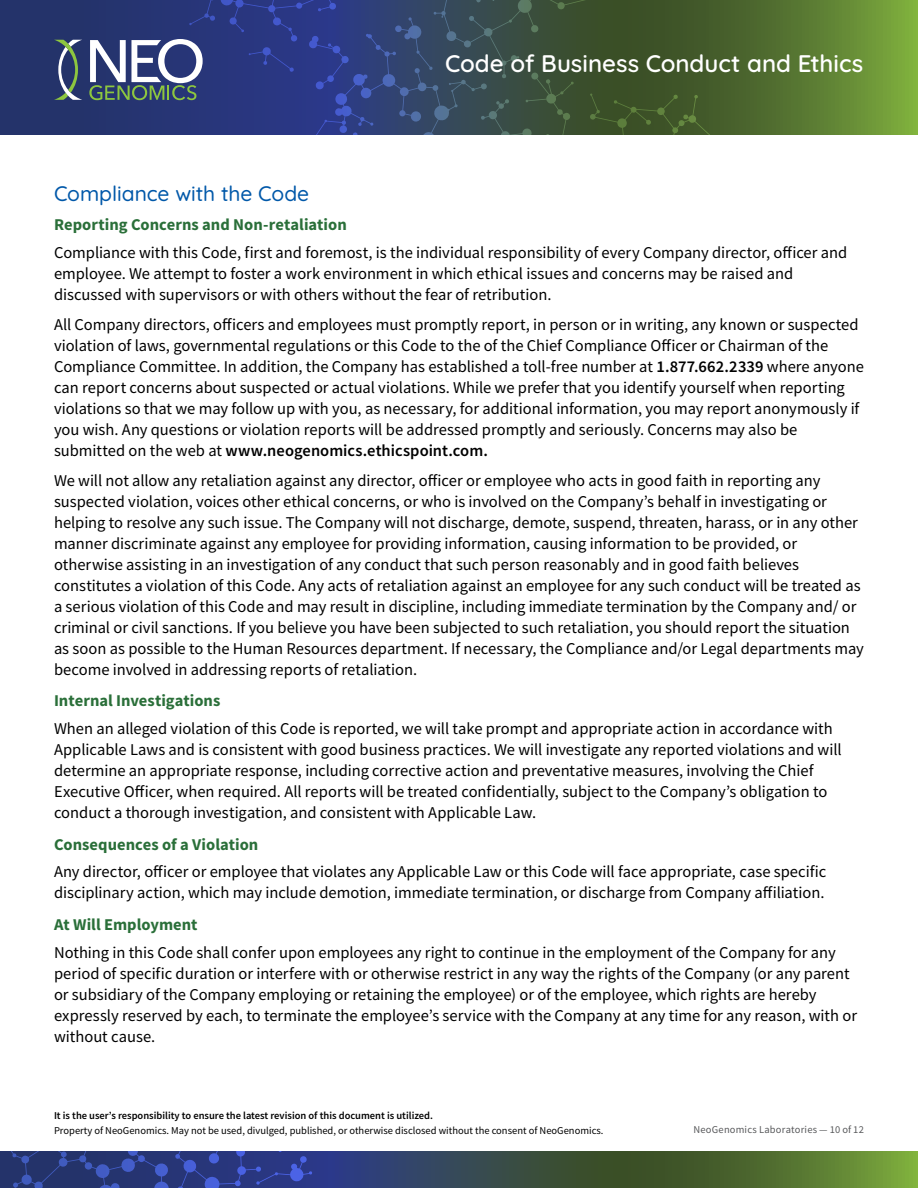
<style>
.page{position:relative;width:918px;height:1188px;background:#fff}
.page>*{position:absolute;margin:0;border:0;box-sizing:border-box;transform-origin:0 0}
.t1{font:600 24px "Quicksand";color:#fff}
.t2{font:500 21px "Quicksand";color:#0058a9}
.t3{font:16.5px/21px "Source Sans Pro";color:#000}
.t4{font:700 16.5px "Source Sans Pro";letter-spacing:.005em;color:#2a6f39}
.t5{font:10.5px "Source Sans Pro";color:#000}
.t6{font:600 10.5px "Source Sans Pro";color:#000}
.t7{font:10.5px "Source Sans Pro";letter-spacing:.02em;color:#58595b}
.s1{font-weight:600}
</style>
<div class="page">
<svg style="left:312px;top:1151px;width:606px;height:37px;background:#445c43"></svg>
<svg style="left:0;top:1151px;width:312px;height:37px;background:#2b3b84"></svg>
<svg style="left:0;top:0;width:918px;height:134px;background:#4e6c43"></svg>
<svg style="left:54px;top:40px;width:28px;height:60px;background:#516478"></svg>
<svg style="left:89px;top:0;width:629px;height:134px;background:#384a61"></svg>
<h1 class="t1" style="left:445px;top:44px;width:420px">Code of Business Conduct and Ethics</h1>
<p class="t2" style="left:54px;top:177px;width:257px">Compliance with the Code</p>
<p class="t4" style="left:54px;top:213px;width:294px">Reporting Concerns and Non-retaliation</p>
<p class="t3" style="left:54px;top:242px;width:795px">Compliance with this Code, first and foremost, is the individual responsibility of every Company director, officer and employee. We attempt to foster a work environment in which ethical issues and concerns may be raised and discussed with supervisors or with others without the fear of retribution.</p>
<p class="t3" style="left:54px;top:314px;width:811px">All Company directors, officers and employees must promptly report, in person or in writing, any known or suspected violation of laws, governmental regulations or this Code to the of the Chief Compliance Officer or Chairman of the Compliance Committee. In addition, the Company has established a toll-free number at <span class="s1">1.877.662.2339</span> where anyone can report concerns about suspected or actual violations. While we prefer that you identify yourself when reporting violations so that we may follow up with you, as necessary, for additional information, you may report anonymously if you wish. Any questions or violation reports will be addressed promptly and seriously. Concerns may also be submitted on the web at <span class="s1">www.neogenomics.ethicspoint.com.</span></p>
<p class="t3" style="left:54px;top:470px;width:811px">We will not allow any retaliation against any director, officer or employee who acts in good faith in reporting any suspected violation, voices other ethical concerns, or who is involved on the Company’s behalf in investigating or helping to resolve any such issue. The Company will not discharge, demote, suspend, threaten, harass, or in any other manner discriminate against any employee for providing information, causing information to be provided, or otherwise assisting in an investigation of any conduct that such person reasonably and in good faith believes constitutes a violation of this Code. Any acts of retaliation against an employee for any such conduct will be treated as a serious violation of this Code and may result in discipline, including immediate termination by the Company and/ or criminal or civil sanctions. If you believe you have been subjected to such retaliation, you should report the situation as soon as possible to the Human Resources department. If necessary, the Compliance and/or Legal departments may become involved in addressing reports of retaliation.</p>
<p class="t4" style="left:54px;top:690px;width:168px">Internal Investigations</p>
<p class="t3" style="left:54px;top:718px;width:789px">When an alleged violation of this Code is reported, we will take prompt and appropriate action in accordance with Applicable Laws and is consistent with good business practices. We will investigate any reported violations and will determine an appropriate response, including corrective action and preventative measures, involving the Chief Executive Officer, when required. All reports will be treated confidentially, subject to the Company’s obligation to conduct a thorough investigation, and consistent with Applicable Law.</p>
<p class="t4" style="left:54px;top:833px;width:206px">Consequences of a Violation</p>
<p class="t3" style="left:54px;top:861px;width:774px">Any director, officer or employee that violates any Applicable Law or this Code will face appropriate, case specific disciplinary action, which may include demotion, immediate termination, or discharge from Company affiliation.</p>
<p class="t4" style="left:54px;top:913px;width:145px">At Will Employment</p>
<p class="t3" style="left:54px;top:942px;width:805px">Nothing in this Code shall confer upon employees any right to continue in the employment of the Company for any period of specific duration or interfere with or otherwise restrict in any way the rights of the Company (or any parent or subsidiary of the Company employing or retaining the employee) or of the employee, which rights are hereby expressly reserved by each, to terminate the employee’s service with the Company at any time for any reason, with or without cause.</p>
<p class="t6" style="left:54px;top:1109px;width:381px">It is the user’s responsibility to ensure the latest revision of this document is utilized.</p>
<p class="t5" style="left:54px;top:1124px;width:551px">Property of NeoGenomics. May not be used, divulged, published, or otherwise disclosed without the consent of NeoGenomics.</p>
<p class="t7" style="left:694px;top:1122px;width:172px">NeoGenomics Laboratories — 10 of 12</p>
</div>
